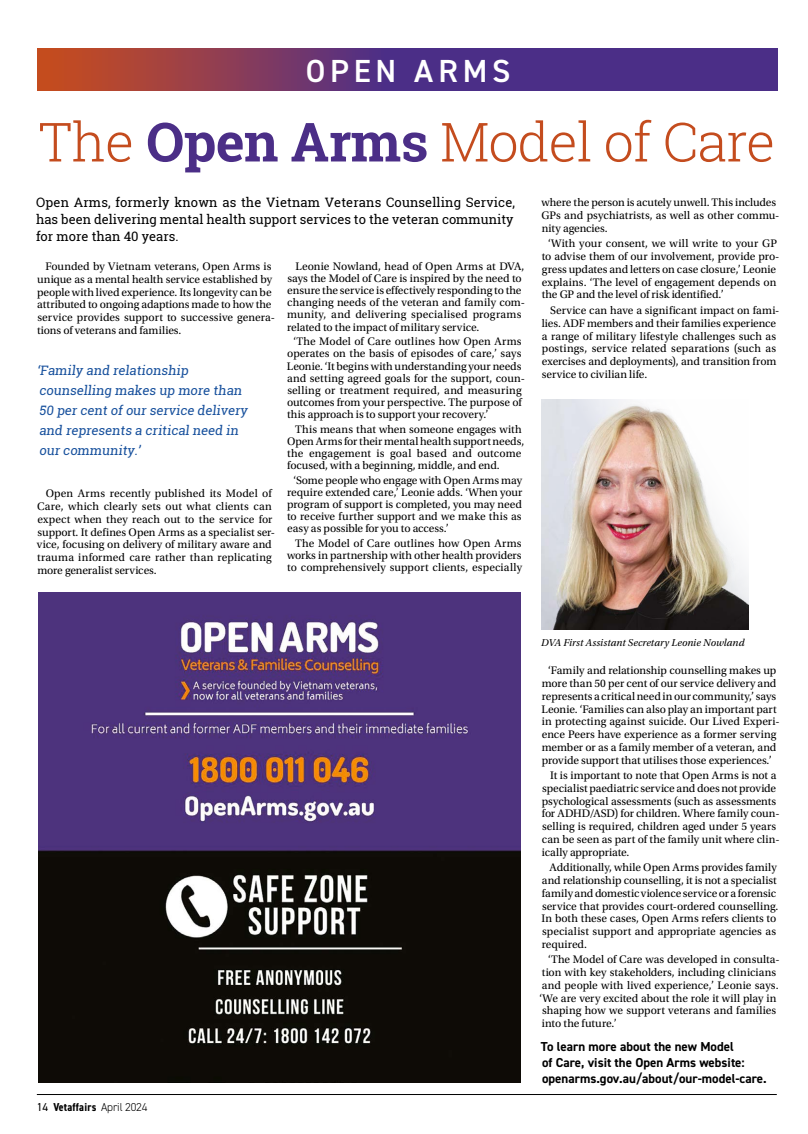
<style>
.page{position:relative;width:808px;height:1134px;background:#fff}
.page>*{position:absolute;margin:0;border:0;box-sizing:border-box;transform-origin:0 0}
.v_H2{font:300 54px "Roboto Slab";letter-spacing:-.02em;color:#c44c1e}
.t1{font:600 32px "DIN2014";letter-spacing:.15em;color:#fff}
.v_Intro_Para{font:13px/17px "Roboto Slab";color:#000;text-align:justify}
.v_Pull_Quote{font:13px/20px "Roboto Slab";color:#18519d}
.v_H5{font:700 13px/15.8px "DIN2014";color:#000}
.v_Body{font:11.5px/12.8px "Utopia Std";color:#000}
.t2{font:700 condensed 11.5px "DIN2014";letter-spacing:.02em;color:#000}
.v_Caption_no_rule{font:italic 10.5px "Utopia Std";color:#000}
.s1{font-weight:700;color:#4b2e87}
.s2{font-weight:400;font-stretch:normal}
.s3{font-weight:300;font-stretch:normal}
</style>
<div class="page">
<hr style="left:37px;top:1094px;width:740px;height:1px;background:#000">
<svg style="left:38px;top:48px;width:740px;height:43px;background:#6b356d"></svg>
<img style="left:38px;top:593px;width:482px;height:490px">
<img style="left:542px;top:400px;width:206px;height:229px">
<h2 class="t1" style="left:306px;top:50px;width:206px">OPEN ARMS</h2>
<p class="v_H2" style="left:38px;top:105px;width:738px">The <span class="s1">Open Arms</span> Model of Care</p>
<p class="v_Intro_Para" style="left:36px;top:193px;width:480px">Open Arms, formerly known as the Vietnam Veterans Counselling Service, has been delivering mental health support services to the veteran community for more than 40 years.</p>
<p class="v_Body" style="left:287px;top:261px;width:239px;line-height:12.1px;text-indent:8px">Leonie Nowland, head of Open Arms at DVA, says the Model of Care is inspired by the need to ensure the service is effectively responding to the changing needs of the veteran and family com&shy;munity, and delivering specialised programs related to the impact of military service.</p>
<p class="v_Body" style="left:287px;top:336px;width:239px;line-height:12.1px;text-indent:6px">‘The Model of Care outlines how Open Arms operates on the basis of episodes of care,’ says Leonie. ‘It begins with understanding your needs and setting agreed goals for the support, coun&shy;selling or treatment required, and measuring outcomes from your perspective. The purpose of this approach is to support your recovery.’</p>
<p class="v_Body" style="left:287px;top:423px;width:239px;line-height:12.1px;text-indent:8px">This means that when someone engages with Open Arms for their mental health support needs, the engagement is goal based and outcome focused, with a beginning, middle, and end.</p>
<p class="v_Body" style="left:287px;top:474px;width:237px;line-height:12.1px;text-align:justify;text-indent:6px">‘Some people who engage with Open Arms may require extended care,’ Leonie adds. ‘When your program of support is completed, you may need to receive further support and we make this as easy as possible for you to access.’</p>
<p class="v_Body" style="left:287px;top:537px;width:237px;line-height:12.1px;text-align:justify;text-indent:8px">The Model of Care outlines how Open Arms works in partnership with other health providers to comprehensively support clients, especially</p>
<p class="v_Body" style="left:37px;top:260px;width:239px;text-indent:8px">Founded by Vietnam veterans, Open Arms is unique as a mental health service established by people with lived experience. Its longevity can be attributed to ongoing adaptions made to how the service provides support to successive genera&shy;tions of veterans and families.</p>
<p class="v_Pull_Quote" style="left:37px;top:360px;width:214px">‘Family and relationship counselling makes up more than<br>50 per cent of our service delivery and represents a critical need in our community.’</p>
<p class="v_Body" style="left:37px;top:487px;width:239px;text-indent:9px">Open Arms recently published its Model of Care, which clearly sets out what clients can expect when they reach out to the service for support. It defines Open Arms as a specialist ser&shy;vice, focusing on delivery of military aware and trauma informed care rather than replicating more generalist services.</p>
<p class="v_Body" style="left:541px;top:196px;width:239px">where the person is acutely unwell. This includes<br>GPs and psychiatrists, as well as other commu&shy;nity agencies.</p>
<p class="v_Body" style="left:542px;top:237px;width:239px;text-indent:6px">‘With your consent, we will write to your GP to advise them of our involvement, provide pro&shy;gress updates and letters on case closure,’ Leonie explains. ‘The level of engagement depends on the GP and the level of risk identified.’</p>
<p class="v_Body" style="left:542px;top:304px;width:239px;text-indent:9px">Service can have a significant impact on fami&shy;lies. ADF members and their families experience a range of military lifestyle challenges such as postings, service related separations (such as exercises and deployments), and transition from service to civilian life.</p>
<p class="t2" style="left:37px;top:1099px;width:112px"><span class="s2">14</span> Vetaffairs <span class="s3">April 2024</span></p>
<p class="v_Caption_no_rule" style="left:541px;top:636px;width:205px">DVA First Assistant Secretary Leonie Nowland</p>
<p class="v_Body" style="left:542px;top:664px;width:239px;text-indent:6px">‘Family and relationship counselling makes up more than 50 per cent of our service delivery and represents a critical need in our community,’ says Leonie. ‘Families can also play an important part in protecting against suicide. Our Lived Experi&shy;ence Peers have experience as a former serving member or as a family member of a veteran, and provide support that utilises those experiences.’</p>
<p class="v_Body" style="left:542px;top:769px;width:239px;text-indent:8px">It is important to note that Open Arms is not a specialist paediatric service and does not provide psychological assessments (such as assessments for ADHD/ASD) for children. Where family coun&shy;selling is required, children aged under 5 years can be seen as part of the family unit where clin&shy;ically appropriate.</p>
<p class="v_Body" style="left:542px;top:861px;width:238px;text-indent:8px">Additionally, while Open Arms provides family and relationship counselling, it is not a specialist family and domestic violence service or a forensic service that provides court-ordered counselling.<br>In both these cases, Open Arms refers clients to specialist support and appropriate agencies as required.</p>
<p class="v_Body" style="left:540px;top:953px;width:241px;text-indent:9px">‘The Model of Care was developed in consulta&shy;tion with key stakeholders, including clinicians and people with lived experience,’ Leonie says. ‘We are very excited about the role it will play in shaping how we support veterans and families into the future.’</p>
<p class="v_H5" style="left:541px;top:1039px;width:227px">To learn more about the new Model<br>of Care, visit the Open Arms website: openarms.gov.au/about/our-model-care.</p>
</div>
